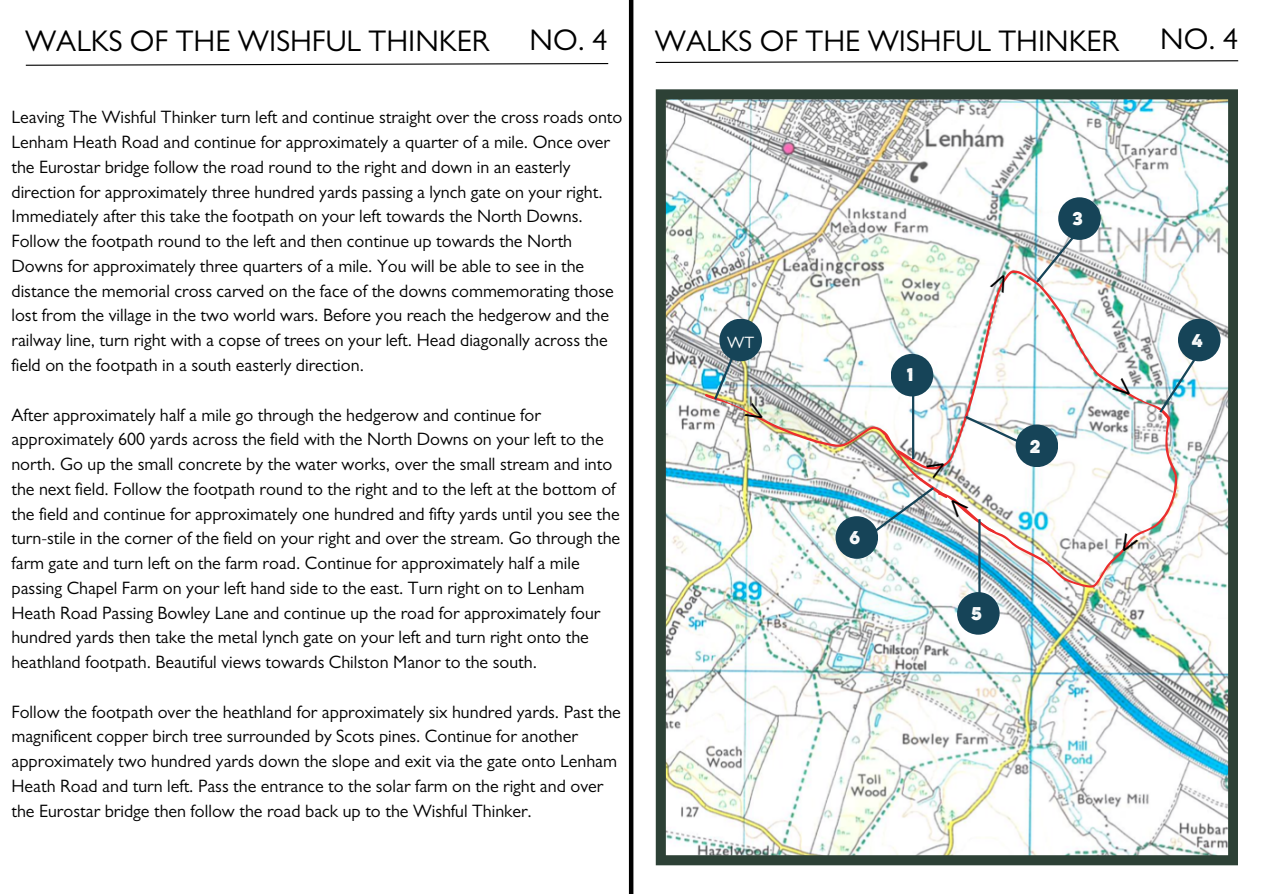
<style>
.page{position:relative;width:1263px;height:894px;background:#fff}
.page>*{position:absolute;margin:0;border:0;box-sizing:border-box;transform-origin:0 0}
.t1{font:30px "Gill Sans MT Pro";color:#000}
.t2{font:18px/24.8px "Gill Sans MT Pro";color:#000}
.t3{font:700 16.5px "Lulo W00 One";color:#fff}
.t4{font:16.5px "Gill Sans MT Pro";color:#fff}
</style>
<div class="page">
<hr style="left:629px;top:0;width:4px;height:893px;background:#000">
<svg style="left:25px;top:63px;width:584px;height:3px"></svg>
<svg style="left:655px;top:60px;width:584px;height:3px"></svg>
<img style="left:656px;top:89px;width:582px;height:776px">
<img style="left:897px;top:270px;width:281px;height:317px">
<div style="left:719px;top:318px;width:43px;height:43px;background:#164458;border-radius:50%"></div>
<div style="left:1016px;top:424px;width:42px;height:43px;background:#164458;border-radius:50%"></div>
<div style="left:1058px;top:197px;width:43px;height:43px;background:#164458;border-radius:50%"></div>
<svg style="left:1034px;top:227px;width:48px;height:58px"></svg>
<div style="left:1178px;top:318px;width:42px;height:43px;background:#164458;border-radius:50%"></div>
<img style="left:1157px;top:343px;width:49px;height:72px">
<div style="left:957px;top:592px;width:43px;height:42px;background:#164458;border-radius:50%"></div>
<hr style="left:978px;top:519px;width:3px;height:94px;background:#164458">
<div style="left:835px;top:516px;width:43px;height:42px;background:#164458;border-radius:50%"></div>
<svg style="left:990px;top:271px;width:21px;height:21px"></svg>
<svg style="left:1112px;top:377px;width:23px;height:22px"></svg>
<svg style="left:1117px;top:533px;width:21px;height:21px"></svg>
<img style="left:705px;top:347px;width:331px;height:200px">
<p class="t1" style="left:25px;top:30px;width:466px">WALKS OF THE WISHFUL THINKER</p>
<p class="t1" style="left:530px;top:29px;width:79px">NO. 4</p>
<p class="t1" style="left:655px;top:30px;width:466px">WALKS OF THE WISHFUL THINKER</p>
<p class="t1" style="left:1160px;top:29px;width:79px">NO. 4</p>
<p class="t2" style="left:11px;top:108px;width:612px">Leaving The Wishful Thinker turn left and continue straight over the cross roads onto Lenham Heath Road and continue for approximately a quarter of a mile. Once over the Eurostar bridge follow the road round to the right and down in an easterly direction for approximately three hundred yards passing a lynch gate on your right.<br>Immediately after this take the footpath on your left towards the North Downs.<br>Follow the footpath round to the left and then continue up towards the North Downs for approximately three quarters of a mile. You will be able to see in the distance the memorial cross carved on the face of the downs commemorating those lost from the village in the two world wars. Before you reach the hedgerow and the railway line, turn right with a copse of trees on your left. Head diagonally across the field on the footpath in a south easterly direction.</p>
<p class="t2" style="left:11px;top:405px;width:610px">After approximately half a mile go through the hedgerow and continue for approximately 600 yards across the field with the North Downs on your left to the north. Go up the small concrete by the water works, over the small stream and into the next field. Follow the footpath round to the right and to the left at the bottom of the field and continue for approximately one hundred and fifty yards until you see the turn-stile in the corner of the field on your right and over the stream. Go through the farm gate and turn left on the farm road. Continue for approximately half a mile passing Chapel Farm on your left hand side to the east. Turn right on to Lenham Heath Road Passing Bowley Lane and continue up the road for approximately four hundred yards then take the metal lynch gate on your left and turn right onto the heathland footpath. Beautiful views towards Chilston Manor to the south.</p>
<p class="t2" style="left:11px;top:701px;width:611px">Follow the footpath over the heathland for approximately six hundred yards. Past the magnificent copper birch tree surrounded by Scots pines. Continue for another approximately two hundred yards down the slope and exit via the gate onto Lenham Heath Road and turn left. Pass the entrance to the solar farm on the right and over the Eurostar bridge then follow the road back up to the Wishful Thinker.</p>
<p class="t4" style="left:727px;top:336px;width:28px">WT</p>
<p class="t3" style="left:907px;top:362px;width:12px">1</p>
<p class="t3" style="left:849px;top:525px;width:16px">6</p>
<p class="t3" style="left:1072px;top:206px;width:16px">3</p>
<p class="t3" style="left:1030px;top:434px;width:16px">2</p>
<p class="t3" style="left:971px;top:600px;width:16px">5</p>
<p class="t3" style="left:1192px;top:327px;width:16px">4</p>
</div>
